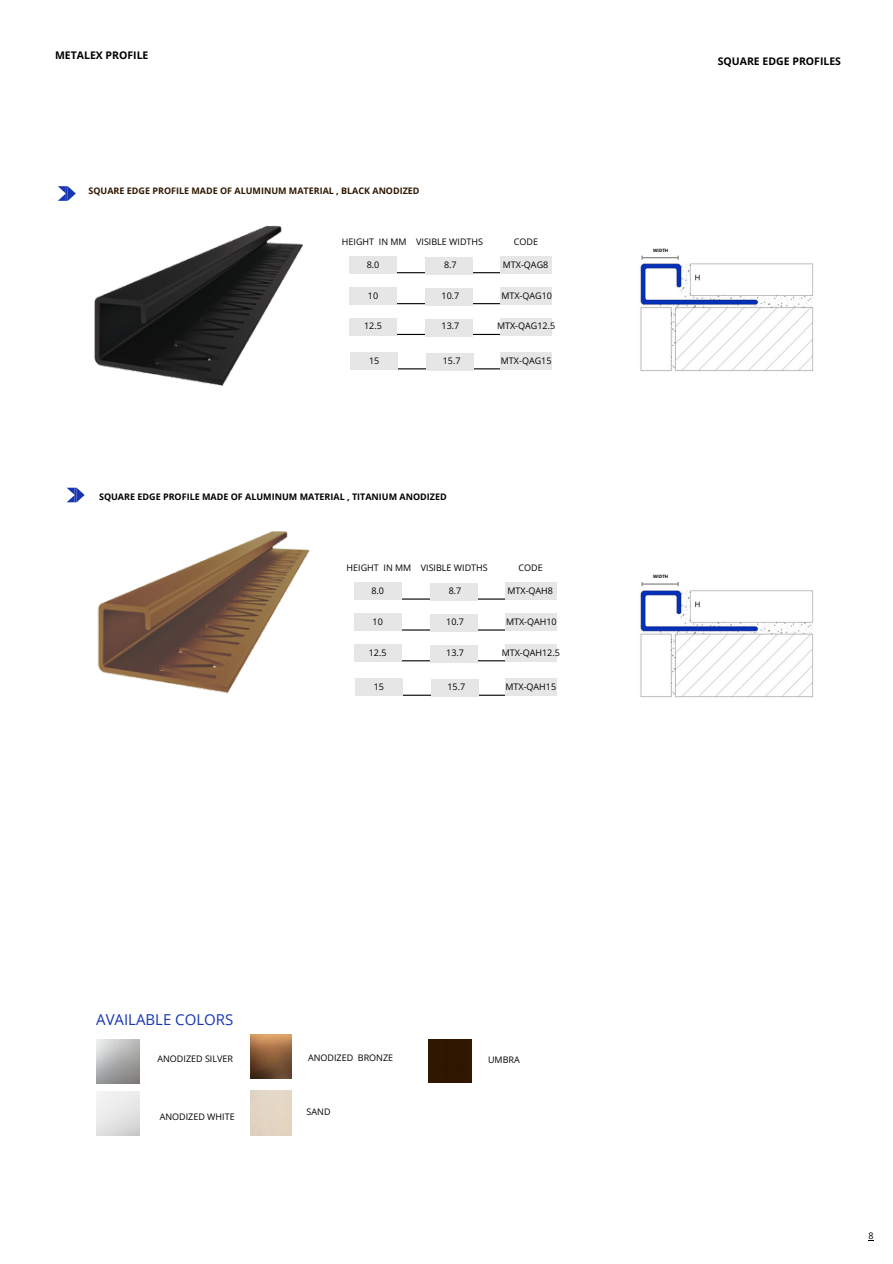
<style>
.page{position:relative;width:893px;height:1264px;background:#fff}
.page>*{position:absolute;margin:0;border:0;box-sizing:border-box;transform-origin:0 0}
.t1{font:15px "Open Sans";color:#1836b2}
.t2{font:700 10.5px "Open Sans";color:#000}
.t3{font:9px "Open Sans";color:#000}
.t4{font:700 9px "Open Sans";color:#000}
.t5{font:700 9px "Open Sans";color:#2f1701}
.t6{font:700 4.5px "Open Sans";color:#000}
</style>
<div class="page">
<hr style="left:392px;top:272px;width:114px;height:1px;background:#000">
<div style="left:425px;top:257px;width:48px;height:18px;background:#e6e6e6"></div>
<div style="left:349px;top:256px;width:47px;height:17px;background:#e6e6e6"></div>
<div style="left:500px;top:256px;width:52px;height:18px;background:#e6e6e6"></div>
<hr style="left:392px;top:303px;width:114px;height:1px;background:#000">
<div style="left:425px;top:288px;width:48px;height:17px;background:#e6e6e6"></div>
<div style="left:349px;top:287px;width:47px;height:17px;background:#e6e6e6"></div>
<div style="left:500px;top:287px;width:52px;height:17px;background:#e6e6e6"></div>
<hr style="left:392px;top:334px;width:114px;height:1px;background:#000">
<div style="left:425px;top:319px;width:48px;height:17px;background:#e6e6e6"></div>
<div style="left:349px;top:318px;width:47px;height:17px;background:#e6e6e6"></div>
<div style="left:500px;top:318px;width:52px;height:17px;background:#e6e6e6"></div>
<hr style="left:394px;top:368px;width:113px;height:1px;background:#000">
<div style="left:427px;top:353px;width:47px;height:18px;background:#e6e6e6"></div>
<div style="left:350px;top:352px;width:48px;height:18px;background:#e6e6e6"></div>
<div style="left:500px;top:352px;width:51px;height:18px;background:#e6e6e6"></div>
<svg style="left:58px;top:186px;width:18px;height:15px"></svg>
<hr style="left:397px;top:598px;width:114px;height:1px;background:#000">
<div style="left:430px;top:583px;width:47px;height:18px;background:#e6e6e6"></div>
<div style="left:354px;top:582px;width:47px;height:18px;background:#e6e6e6"></div>
<div style="left:505px;top:582px;width:51px;height:18px;background:#e6e6e6"></div>
<hr style="left:397px;top:629px;width:114px;height:1px;background:#000">
<div style="left:430px;top:614px;width:47px;height:18px;background:#e6e6e6"></div>
<div style="left:354px;top:613px;width:47px;height:18px;background:#e6e6e6"></div>
<div style="left:505px;top:613px;width:51px;height:18px;background:#e6e6e6"></div>
<hr style="left:397px;top:660px;width:114px;height:1px;background:#000">
<div style="left:430px;top:645px;width:47px;height:17px;background:#e6e6e6"></div>
<div style="left:354px;top:644px;width:47px;height:17px;background:#e6e6e6"></div>
<div style="left:505px;top:644px;width:51px;height:17px;background:#e6e6e6"></div>
<hr style="left:398px;top:694px;width:114px;height:1px;background:#000">
<div style="left:431px;top:679px;width:47px;height:18px;background:#e6e6e6"></div>
<div style="left:355px;top:678px;width:47px;height:18px;background:#e6e6e6"></div>
<div style="left:505px;top:678px;width:51px;height:18px;background:#e6e6e6"></div>
<div style="left:428px;top:1039px;width:43px;height:43px;background:#2f1601"></div>
<img style="left:250px;top:1034px;width:41px;height:44px">
<img style="left:94px;top:225px;width:265px;height:161px">
<img style="left:97px;top:531px;width:213px;height:163px">
<img style="left:640px;top:256px;width:173px;height:115px">
<hr style="left:642px;top:257px;width:35px;height:1px;background:#7a7a7a">
<img style="left:640px;top:582px;width:173px;height:116px">
<hr style="left:642px;top:583px;width:35px;height:1px;background:#7a7a7a">
<svg style="left:67px;top:487px;width:18px;height:15px"></svg>
<p class="t2" style="left:55px;top:47px;width:95px">METALEX PROFILE</p>
<p class="t5" style="left:89px;top:185px;width:332px">SQUARE EDGE PROFILE MADE OF ALUMINUM MATERIAL , BLACK ANODIZED</p>
<p class="t3" style="left:342px;top:235px;width:66px">HEIGHT IN MM</p>
<p class="t3" style="left:416px;top:235px;width:68px">VISIBLE WIDTHS</p>
<p class="t3" style="left:514px;top:235px;width:26px">CODE</p>
<p class="t3" style="left:366px;top:258px;width:14px">8.0</p>
<p class="t3" style="left:444px;top:258px;width:14px">8.7</p>
<p class="t3" style="left:503px;top:258px;width:47px">MTX-QAG8</p>
<p class="t3" style="left:368px;top:289px;width:12px">10</p>
<p class="t3" style="left:441px;top:289px;width:19px">10.7</p>
<p class="t3" style="left:501px;top:289px;width:52px">MTX-QAG10</p>
<p class="t3" style="left:364px;top:320px;width:19px">12.5</p>
<p class="t3" style="left:441px;top:320px;width:19px">13.7</p>
<p class="t3" style="left:497px;top:320px;width:60px">MTX-QAG12.5</p>
<p class="t3" style="left:369px;top:354px;width:12px">15</p>
<p class="t3" style="left:443px;top:354px;width:19px">15.7</p>
<p class="t3" style="left:501px;top:354px;width:52px">MTX-QAG15</p>
<p class="t4" style="left:99px;top:490px;width:349px">SQUARE EDGE PROFILE MADE OF ALUMINUM MATERIAL , TITANIUM ANODIZED</p>
<p class="t3" style="left:346px;top:561px;width:66px">HEIGHT IN MM</p>
<p class="t3" style="left:421px;top:561px;width:68px">VISIBLE WIDTHS</p>
<p class="t3" style="left:518px;top:561px;width:26px">CODE</p>
<p class="t3" style="left:371px;top:584px;width:14px">8.0</p>
<p class="t3" style="left:449px;top:584px;width:14px">8.7</p>
<p class="t3" style="left:507px;top:584px;width:47px">MTX-QAH8</p>
<p class="t3" style="left:372px;top:615px;width:12px">10</p>
<p class="t3" style="left:446px;top:615px;width:19px">10.7</p>
<p class="t3" style="left:506px;top:615px;width:52px">MTX-QAH10</p>
<p class="t3" style="left:369px;top:646px;width:19px">12.5</p>
<p class="t3" style="left:446px;top:646px;width:19px">13.7</p>
<p class="t3" style="left:501px;top:646px;width:60px">MTX-QAH12.5</p>
<p class="t3" style="left:374px;top:680px;width:12px">15</p>
<p class="t3" style="left:447px;top:680px;width:19px">15.7</p>
<p class="t3" style="left:505px;top:680px;width:52px">MTX-QAH15</p>
<p class="t2" style="left:717px;top:54px;width:125px">SQUARE EDGE PROFILES</p>
<p class="t6" style="left:653px;top:247px;width:17px">WIDTH</p>
<p class="t6" style="left:653px;top:573px;width:17px">WIDTH</p>
<p class="t1" style="left:96px;top:1008px;width:139px">AVAILABLE COLORS</p>
<p class="t3" style="left:157px;top:1052px;width:77px">ANODIZED SILVER</p>
<p class="t3" style="left:488px;top:1053px;width:33px">UMBRA</p>
<p class="t3" style="left:308px;top:1051px;width:87px">ANODIZED BRONZE</p>
<p class="t3" style="left:160px;top:1110px;width:76px">ANODIZED WHITE</p>
<p class="t3" style="left:306px;top:1104px;width:25px">SAND</p>
<p class="t3" style="left:868px;top:1229px;width:7px">8</p>
</div>
